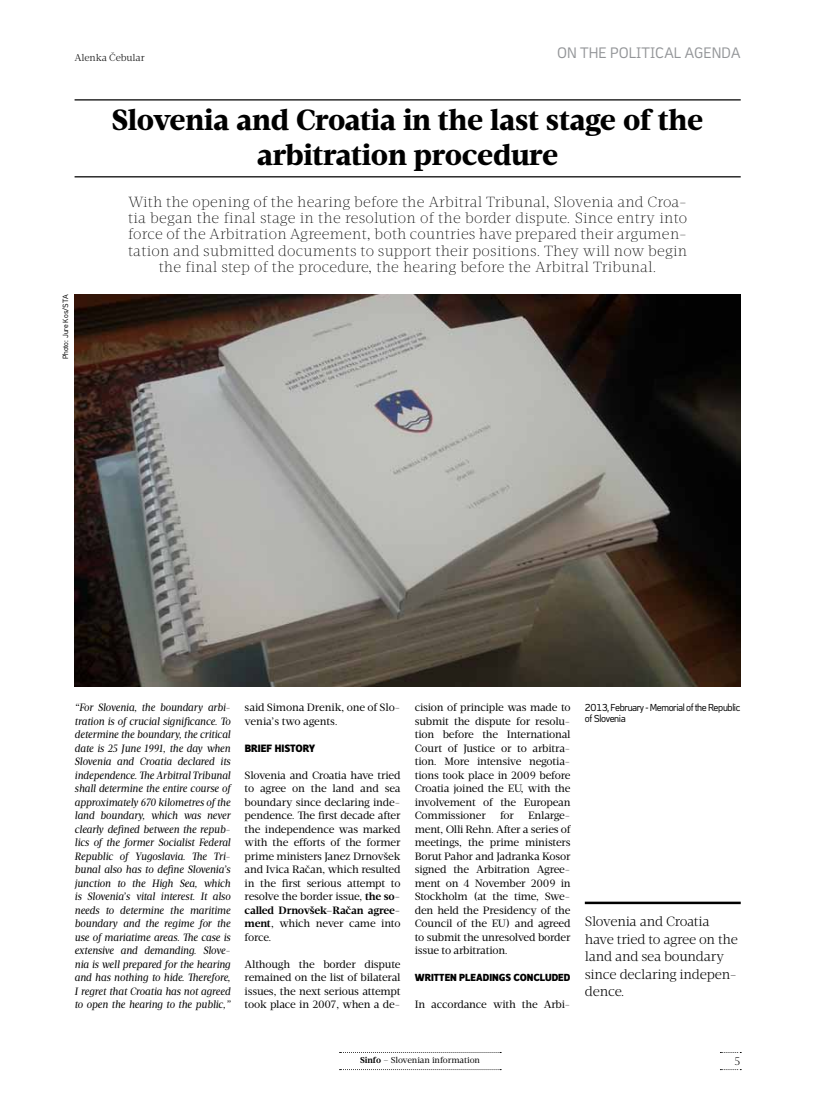
<style>
.page{position:relative;width:815px;height:1099px;background:#fff}
.page>*{position:absolute;margin:0;border:0;box-sizing:border-box;transform-origin:0 0}
.t1{font:900 30px/35px "Velino Text";letter-spacing:-.01em;color:#000;text-align:center}
.t2{font:100 15px/16.2px "Velino Text";letter-spacing:.015em;color:#000;text-align:center}
.t3{font:15px "Copy";color:#939598}
.t4{font:300 13.75px/17.5px "Velino Text";letter-spacing:-.015em;color:#000}
.t5{font:300 11.25px "Velino Text";color:#000}
.t6{font:10.88px/13.5px "Velino Text";letter-spacing:-.015em;color:#000;text-align:justify}
.t7{font:italic 10.88px/13.5px "Velino Text";letter-spacing:-.005em;color:#000;text-align:justify}
.t8{font:900 10.88px "Velino Sans";letter-spacing:-.005em;color:#000}
.t9{font:900 10.5px "Velino Sans";letter-spacing:-.005em;color:#000}
.t10{font:10px/11.2px "Copy";letter-spacing:-.04em;color:#000}
.t11{font:300 10px "Velino Text";letter-spacing:-.005em;color:#000}
.t12{font:8.75px "Velino Text";letter-spacing:-.005em;color:#000}
.t13{font:7.5px "Copy";color:#000}
.s1{font-weight:700}
</style>
<div class="page">
<svg style="left:340px;top:1052px;width:161px;height:1px"></svg>
<svg style="left:720px;top:1052px;width:21px;height:1px"></svg>
<svg style="left:720px;top:1069px;width:21px;height:1px"></svg>
<svg style="left:340px;top:1069px;width:161px;height:1px"></svg>
<hr style="left:75px;top:99px;width:666px;height:1px;background:#000">
<hr style="left:75px;top:176px;width:666px;height:1px;background:#000">
<img style="left:74px;top:294px;width:667px;height:392px">
<hr style="left:585px;top:901px;width:156px;height:3px;background:#000">
<p class="t11" style="left:74px;top:51px;width:72px">Alenka Čebular</p>
<h2 class="t3" style="left:557px;top:44px;width:185px">on the political agenda</h2>
<p class="t13" style="left:61px;top:359px;width:66px;rotate:-90deg">Photo: Jure Kos/STA</p>
<h1 class="t1" style="left:112px;top:102px;width:593px">Slovenia and Croatia in the last stage of the arbitration procedure</h1>
<p class="t2" style="left:128px;top:194px;width:561px">With the opening of the hearing before the Arbitral Tribunal, Slovenia and Croa&shy;tia began the final stage in the resolution of the border dispute. Since entry into force of the Arbitration Agreement, both countries have prepared their argumen&shy;tation and submitted documents to support their positions. They will now begin the final step of the procedure, the hearing before the Arbitral Tribunal.</p>
<p class="t7" style="left:75px;top:701px;width:157px">“For Slovenia, the boundary arbi&shy;tration is of crucial significance. To determine the boundary, the critical date is 25 June 1991, the day when Slovenia and Croatia declared its independence. The Arbitral Tribunal shall determine the entire course of approximately 670 kilometres of the land boundary, which was never clearly defined between the repub&shy;lics of the former Socialist Federal Republic of Yugoslavia. The Tri&shy;bunal also has to define Slovenia’s junction to the High Sea, which is Slovenia’s vital interest. It also needs to determine the maritime boundary and the regime for the use of mariatime areas. The case is extensive and demanding. Slove&shy;nia is well prepared for the hearing and has nothing to hide. Therefore, I regret that Croatia has not agreed to open the hearing to the public,”</p>
<p class="t6" style="left:245px;top:700px;width:157px">said Simona Drenik, one of Slo&shy;venia’s two agents.</p>
<p class="t8" style="left:245px;top:741px;width:72px">BRIEF HISTORY</p>
<p class="t6" style="left:245px;top:768px;width:157px">Slovenia and Croatia have tried to agree on the land and sea boundary since declaring inde&shy;pendence. The first decade after the independence was marked with the efforts of the former prime ministers Janez Drnovšek and Ivica Račan, which resulted in the first serious attempt to resolve the border issue, <span class="s1">the so&shy;called Drnovšek–Račan agree&shy;ment</span>, which never came into force.</p>
<p class="t6" style="left:245px;top:957px;width:157px">Although the border dispute remained on the list of bilateral issues, the next serious attempt took place in 2007, when a de-</p>
<p class="t6" style="left:415px;top:700px;width:157px">cision of principle was made to submit the dispute for resolu&shy;tion before the International Court of Justice or to arbitra&shy;tion. More intensive negotia&shy;tions took place in 2009 before Croatia joined the EU, with the involvement of the European Commissioner</p>
<p class="t6" style="left:415px;top:808px;width:157px;text-indent:113px">Enlarge&shy;ment, Olli Rehn. After a series of meetings, the prime ministers Borut Pahor and Jadranka Kosor signed the Arbitration Agree&shy;ment on 4 November 2009 in Stockholm (at the time, Swe&shy;den held the Presidency of the Council of the EU) and agreed to submit the unresolved border issue to arbitration.</p>
<p class="t9" style="left:415px;top:971px;width:157px">WRITTEN PLEADINGS CONCLUDED</p>
<p class="t6" style="left:415px;top:998px;width:157px">In accordance with the Arbi-</p>
<p class="t6" style="left:500px;top:808px;width:16px">for</p>
<p class="t10" style="left:585px;top:702px;width:157px">2013, February - Memorial of the Republic of Slovenia</p>
<p class="t4" style="left:585px;top:912px;width:155px">Slovenia and Croatia have tried to agree on the land and sea boundary since declaring indepen&shy;dence.</p>
<p class="t12" style="left:360px;top:1055px;width:121px"><span class="s1">Sinfo</span> – Slovenian information</p>
<p class="t5" style="left:735px;top:1054px;width:7px">5</p>
</div>
